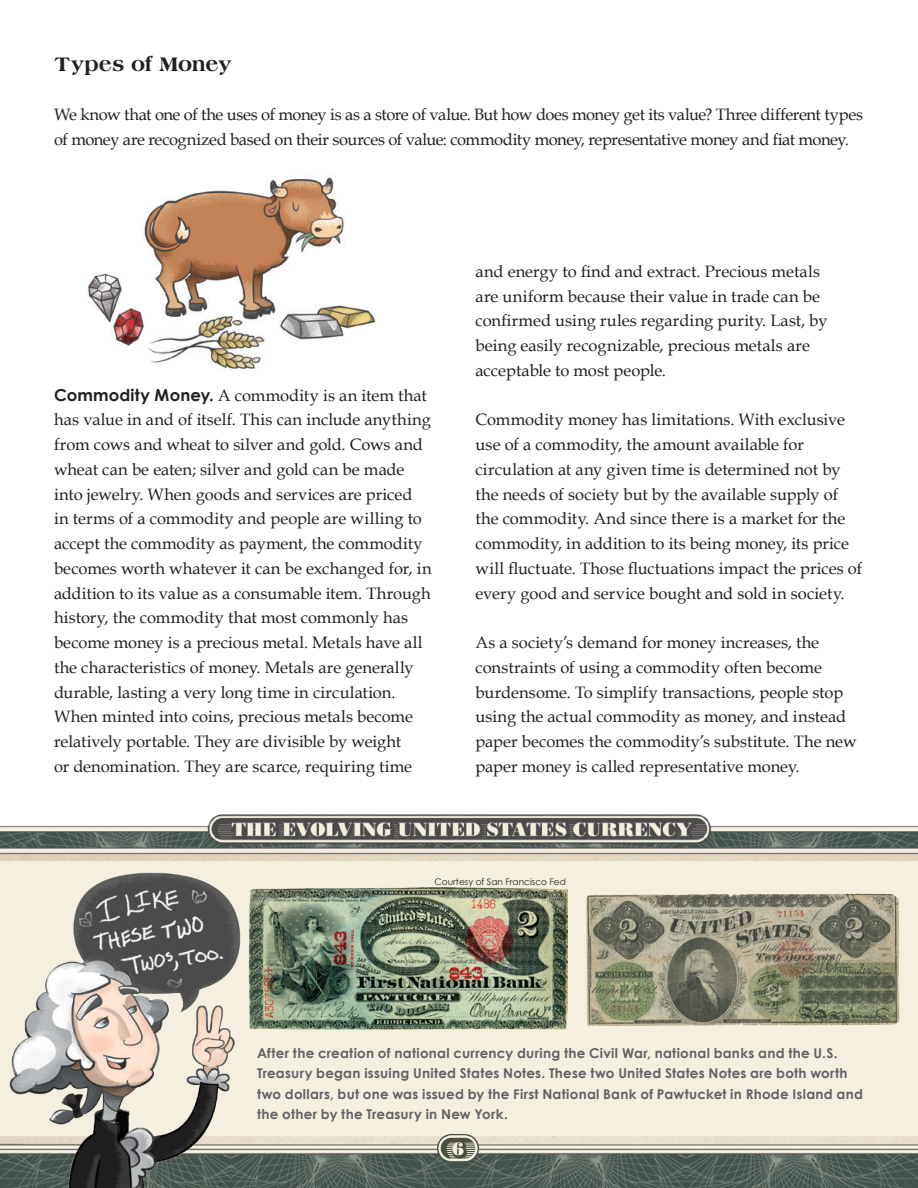
<style>
.page{position:relative;width:918px;height:1188px;background:#fff}
.page>*{position:absolute;margin:0;border:0;box-sizing:border-box;transform-origin:0 0}
.t1{font:800 21px "Americana Std";letter-spacing:-.01em;color:#231f20}
.t2{font:18px "Bodoni Std Poster";color:#f4f0de}
.IndentedText{font:16.5px/24.8px "Book Antiqua";letter-spacing:-.005em;color:#231f20}
.IndentedTextIndent{font:16.5px/24.8px "Book Antiqua";color:#231f20}
.IndentedText-2{font:16.5px/24.8px "Book Antiqua";letter-spacing:-.025em;color:#231f20}
.EvolvingText{font:700 13.5px/20.2px "Century Gothic";letter-spacing:.015em;color:#636366}
.SidebarText2{font:9px "Century Gothic";color:#231f20}
.s1{font-family:"Century Gothic";font-weight:700}
</style>
<div class="page">
<img style="left:87px;top:177px;width:289px;height:195px">
<img style="left:0;top:814px;width:918px;height:374px">
<img style="left:581px;top:888px;width:323px;height:144px">
<svg style="left:437px;top:1134px;width:42px;height:29px"></svg>
<img style="left:263px;top:888px;width:304px;height:141px">
<img style="left:0;top:851px;width:263px;height:337px">
<p class="t1" style="left:54px;top:51px;width:179px">Types of Money</p>
<p class="IndentedText-2" style="left:54px;top:102px;width:811px">We know that one of the uses of money is as a store of value. But how does money get its value? Three different types of money are recognized based on their sources of value: commodity money, representative money and fiat money.</p>
<p class="IndentedText" style="left:54px;top:383px;width:379px"><span class="s1">Commodity Money.</span> A commodity is an item that has value in and of itself. This can include anything from cows and wheat to silver and gold. Cows and wheat can be eaten; silver and gold can be made into jewelry. When goods and services are priced<br>in terms of a commodity and people are willing to accept the commodity as payment, the commodity becomes worth whatever it can be exchanged for, in addition to its value as a consumable item. Through history, the commodity that most commonly has become money is a precious metal. Metals have all the characteristics of money. Metals are generally durable, lasting a very long time in circulation.<br>When minted into coins, precious metals become relatively portable. They are divisible by weight<br>or denomination. They are scarce, requiring time</p>
<p class="IndentedText" style="left:476px;top:259px;width:354px">and energy to find and extract. Precious metals are uniform because their value in trade can be confirmed using rules regarding purity. Last, by being easily recognizable, precious metals are acceptable to most people.</p>
<p class="IndentedTextIndent" style="left:476px;top:407px;width:388px">Commodity money has limitations. With exclusive use of a commodity, the amount available for circulation at any given time is determined not by the needs of society but by the available supply of the commodity. And since there is a market for the commodity, in addition to its being money, its price will fluctuate. Those fluctuations impact the prices of every good and service bought and sold in society.</p>
<p class="IndentedTextIndent" style="left:476px;top:630px;width:383px">As a society’s demand for money increases, the constraints of using a commodity often become burdensome. To simplify transactions, people stop using the actual commodity as money, and instead paper becomes the commodity’s substitute. The new paper money is called representative money.</p>
<p class="SidebarText2" style="left:435px;top:876px;width:133px">Courtesy of San Francisco Fed</p>
<p class="EvolvingText" style="left:257px;top:1043px;width:607px">After the creation of national currency during the Civil War, national banks and the U.S.<br>Treasury began issuing United States Notes. These two United States Notes are both worth two dollars, but one was issued by the First National Bank of Pawtucket in Rhode Island and the other by the Treasury in New York.</p>
<p class="t2" style="left:452px;top:1138px;width:14px">6</p>
</div>
